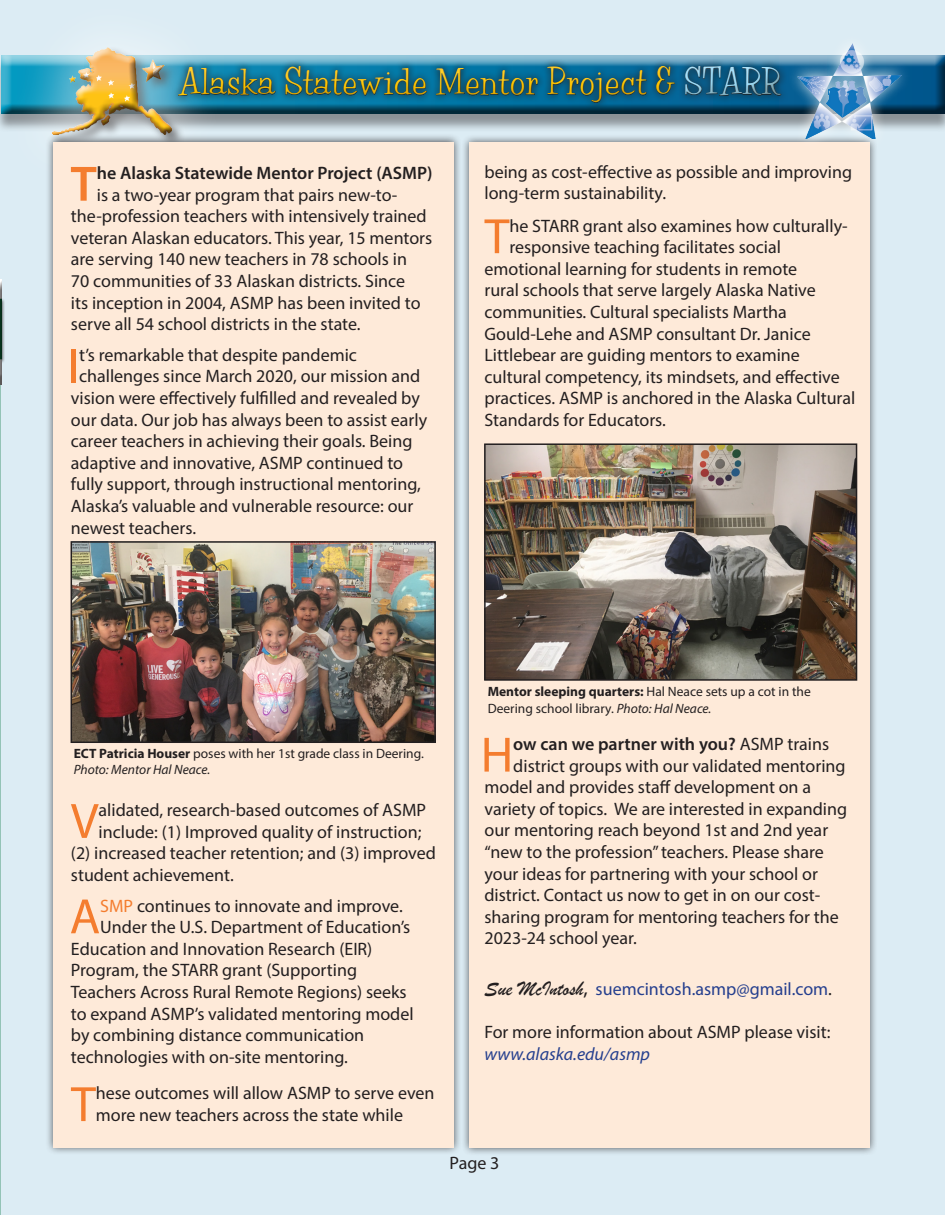
<style>
.page{position:relative;width:945px;height:1215px;background:#fff}
.page>*{position:absolute;margin:0;border:0;box-sizing:border-box;transform-origin:0 0}
.t1{font:50.1px "Myriad Pro";color:#f47d2f}
.t2{font:600 50.1px "Myriad Pro";color:#f47d2f}
.t3{font:44.1px "Parade";color:#ffc500;scale:.74 1}
.graph_150_range{font:18px/21.6px "Myriad Pro";color:#231f20}
.t4{font:600 18px "Myriad Pro";color:#231f20}
.t5{font:18px "Myriad Pro";color:#253f8e}
.t6{font:13.5px/16.5px "Myriad Pro";color:#231f20}
.s1{color:#9cdcf8}
.s2{font-weight:700}
.s3{font-style:italic}
.s4{color:#f47d2f}
.s5{font-weight:400}
.s6{font-family:"Brush Script";font-size:21px;color:#231f20}
.s7{font-size:21px;color:#231f20}
.s8{color:#231f20}
.s9{font-style:italic;color:#253f8e}
</style>
<div class="page">
<div style="left:0;top:0;width:945px;height:1214px;background:#dcecf4"></div>
<div style="left:461px;top:134px;width:417px;height:1022px;background:#231f20;opacity:.75"></div>
<div style="left:469px;top:142px;width:400px;height:1006px;background:#feead9"></div>
<img style="left:487px;top:446px;width:367px;height:232px">
<div style="left:484px;top:443px;width:373px;height:238px;border:2px solid #231f20"></div>
<div style="left:1px;top:56px;width:944px;height:60px;background:#231f20;opacity:.75"></div>
<div style="left:0;top:0;width:227px;height:190px;background:#fff;opacity:.42"></div>
<div style="left:52px;top:47px;width:121px;height:88px;background:#fff;opacity:.75"></div>
<div style="left:52px;top:54px;width:121px;height:82px;background:#231f20;opacity:.75"></div>
<div style="left:169px;top:54px;width:645px;height:81px;background:#653512;opacity:.38"></div>
<div style="left:786px;top:31px;width:126px;height:121px;background:#fff;opacity:.84"></div>
<img style="left:797px;top:43px;width:104px;height:96px">
<div style="left:45px;top:134px;width:417px;height:1022px;background:#231f20;opacity:.75"></div>
<div style="left:53px;top:142px;width:400px;height:1006px;background:#feead9"></div>
<hr style="left:0;top:296px;width:1px;height:919px;background:#007238">
<div style="left:0;top:279px;width:12px;height:107px;background:#231f20;opacity:.75"></div>
<img style="left:74px;top:544px;width:359px;height:196px">
<div style="left:71px;top:541px;width:365px;height:202px;border:2px solid #231f20"></div>
<h2 class="t3" style="left:178px;top:56px;width:816px">Alaska Statewide Mentor Project &amp; <span class="s1">STARR</span></h2>
<p class="t2" style="left:71px;top:152px;width:28px">T</p>
<p class="t4" style="left:97px;top:162px;width:337px">he Alaska Statewide Mentor Project (ASMP)</p>
<p class="graph_150_range" style="left:97px;top:184px;width:302px">is a two-year program that pairs new-to-</p>
<p class="graph_150_range" style="left:71px;top:205px;width:357px">the-profession teachers with intensively trained</p>
<p class="graph_150_range" style="left:71px;top:227px;width:363px">veteran Alaskan educators. This year, 15 mentors</p>
<p class="graph_150_range" style="left:71px;top:248px;width:338px">are serving 140 new teachers in 78 schools in</p>
<p class="graph_150_range" style="left:71px;top:270px;width:336px">70 communities of 33 Alaskan districts. Since</p>
<p class="graph_150_range" style="left:71px;top:292px;width:351px">its inception in 2004, ASMP has been invited to</p>
<p class="graph_150_range" style="left:71px;top:313px;width:291px">serve all 54 school districts in the state.</p>
<p class="t1" style="left:67px;top:335px;width:13px">I</p>
<p class="graph_150_range" style="left:79px;top:344px;width:279px">t’s remarkable that despite pandemic</p>
<p class="graph_150_range" style="left:79px;top:365px;width:343px">challenges since March 2020, our mission and</p>
<p class="graph_150_range" style="left:71px;top:387px;width:350px">vision were effectively fulfilled and revealed by</p>
<p class="graph_150_range" style="left:71px;top:409px;width:358px">our data. Our job has always been to assist early</p>
<p class="graph_150_range" style="left:71px;top:430px;width:343px">career teachers in achieving their goals. Being</p>
<p class="graph_150_range" style="left:71px;top:452px;width:334px">adaptive and innovative, ASMP continued to</p>
<p class="graph_150_range" style="left:71px;top:473px;width:351px">fully support, through instructional mentoring,</p>
<p class="graph_150_range" style="left:71px;top:495px;width:344px">Alaska’s valuable and vulnerable resource: our</p>
<p class="graph_150_range" style="left:71px;top:517px;width:127px">newest teachers.</p>
<p class="graph_150_range" style="left:484px;top:160px;width:369px">being as cost-effective as possible and improving long-term sustainability.</p>
<p class="t1" style="left:485px;top:205px;width:26px">T</p>
<p class="graph_150_range" style="left:509px;top:214px;width:340px">he STARR grant also examines how culturally-</p>
<p class="graph_150_range" style="left:509px;top:236px;width:273px">responsive teaching facilitates social</p>
<p class="graph_150_range" style="left:484px;top:258px;width:314px">emotional learning for students in remote</p>
<p class="graph_150_range" style="left:484px;top:279px;width:333px">rural schools that serve largely Alaska Native</p>
<p class="graph_150_range" style="left:484px;top:301px;width:304px">communities. Cultural specialists Martha</p>
<p class="graph_150_range" style="left:484px;top:322px;width:328px">Gould-Lehe and ASMP consultant Dr. Janice</p>
<p class="graph_150_range" style="left:484px;top:344px;width:317px">Littlebear are guiding mentors to examine</p>
<p class="graph_150_range" style="left:484px;top:366px;width:357px">cultural competency, its mindsets, and effective</p>
<p class="graph_150_range" style="left:484px;top:387px;width:372px">practices. ASMP is anchored in the Alaska Cultural</p>
<p class="graph_150_range" style="left:484px;top:409px;width:183px">Standards for Educators.</p>
<p class="t6" style="left:74px;top:745px;width:352px"><span class="s2">ECT Patricia Houser</span> poses with her 1st grade class in Deering.<br><span class="s3">Photo: Mentor Hal Neace.</span></p>
<p class="t1" style="left:71px;top:790px;width:29px">V</p>
<p class="graph_150_range" style="left:99px;top:799px;width:329px">alidated, research-based outcomes of ASMP</p>
<p class="graph_150_range" style="left:99px;top:821px;width:324px">include: (1) Improved quality of instruction;</p>
<p class="graph_150_range" style="left:71px;top:842px;width:366px">(2) increased teacher retention; and (3) improved</p>
<p class="graph_150_range" style="left:71px;top:864px;width:164px">student achievement.</p>
<p class="t1" style="left:70px;top:886px;width:32px">A</p>
<p class="graph_150_range" style="left:100px;top:895px;width:304px"><span class="s4">SMP</span> continues to innovate and improve.</p>
<p class="graph_150_range" style="left:100px;top:916px;width:312px">Under the U.S. Department of Education’s</p>
<p class="graph_150_range" style="left:71px;top:938px;width:303px">Education and Innovation Research (EIR)</p>
<p class="graph_150_range" style="left:71px;top:959px;width:288px">Program, the STARR grant (Supporting</p>
<p class="graph_150_range" style="left:71px;top:981px;width:337px">Teachers Across Rural Remote Regions) seeks</p>
<p class="graph_150_range" style="left:71px;top:1003px;width:344px">to expand ASMP’s validated mentoring model</p>
<p class="graph_150_range" style="left:71px;top:1024px;width:295px">by combining distance communication</p>
<p class="graph_150_range" style="left:71px;top:1046px;width:279px">technologies with on-site mentoring.</p>
<p class="t1" style="left:71px;top:1073px;width:26px">T</p>
<p class="graph_150_range" style="left:96px;top:1082px;width:340px">hese outcomes will allow ASMP to serve even more new teachers across the state while</p>
<p class="t6" style="left:488px;top:683px;width:325px"><span class="s2">Mentor sleeping quarters:</span> Hal Neace sets up a cot in the<br>Deering school library. <span class="s3">Photo: Hal Neace.</span></p>
<p class="t1" style="left:481px;top:724px;width:34px">H</p>
<p class="t4" style="left:513px;top:732px;width:317px">ow can we partner with you? <span class="s5">ASMP trains</span></p>
<p class="graph_150_range" style="left:513px;top:754px;width:334px">district groups with our validated mentoring</p>
<p class="graph_150_range" style="left:484px;top:776px;width:328px">model and provides staff development on a</p>
<p class="graph_150_range" style="left:484px;top:798px;width:364px">variety of topics. We are interested in expanding</p>
<p class="graph_150_range" style="left:484px;top:819px;width:345px">our mentoring reach beyond 1st and 2nd year</p>
<p class="graph_150_range" style="left:484px;top:841px;width:341px">“new to the profession” teachers. Please share</p>
<p class="graph_150_range" style="left:484px;top:862px;width:335px">your ideas for partnering with your school or</p>
<p class="graph_150_range" style="left:484px;top:884px;width:337px">district. Contact us now to get in on our cost-</p>
<p class="graph_150_range" style="left:484px;top:906px;width:356px">sharing program for mentoring teachers for the</p>
<p class="graph_150_range" style="left:484px;top:927px;width:154px">2023-24 school year.</p>
<p class="t5" style="left:484px;top:978px;width:349px"><span class="s6">Sue McIntosh</span><span class="s7">,</span> suemcintosh.asmp@gmail.com<span class="s8">.</span></p>
<p class="graph_150_range" style="left:484px;top:1021px;width:348px">For more information about ASMP please visit: <span class="s9">www.alaska.edu/asmp</span></p>
<p class="graph_150_range" style="left:450px;top:1151px;width:51px">Page 3</p>
</div>
